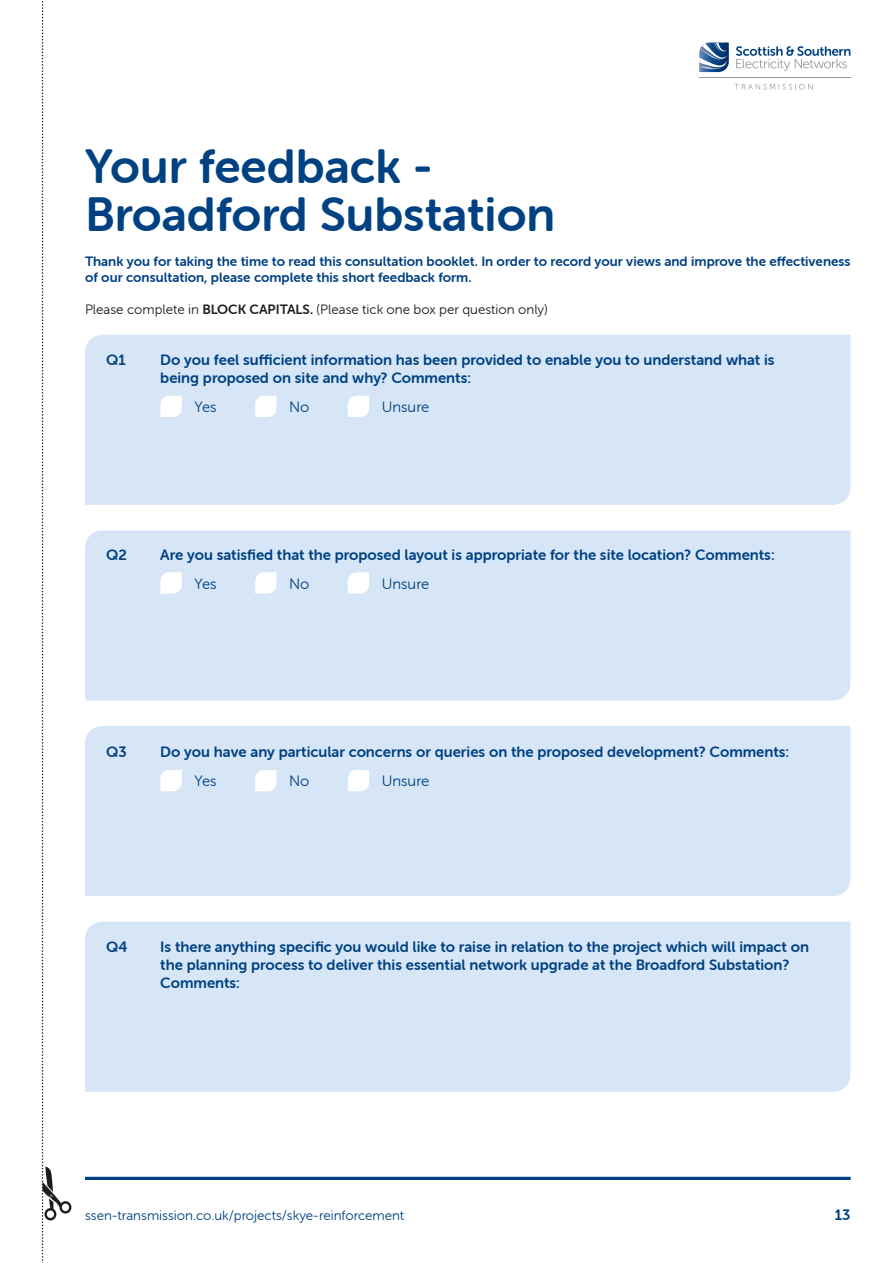
<style>
.page{position:relative;width:893px;height:1263px;background:#fff}
.page>*{position:absolute;margin:0;border:0;box-sizing:border-box;transform-origin:0 0}
.t1{font:48px/48px "Museo Sans Rounded 700";color:#004182}
.t2{font:15px/18px "Museo Sans Rounded 700";color:#004182}
.t3{font:15px "Museo Sans Rounded 300";letter-spacing:-.005em;color:#004182}
.t4{font:13.5px/16.2px "Museo Sans Rounded 700";color:#004182}
.t5{font:13.5px "Museo Sans Rounded 300";color:#1d1d1b}
.t6{font:13.5px "Museo Sans Rounded 300";color:#004182}
.s1{font-family:"Museo Sans Rounded 700"}
</style>
<div class="page">
<svg style="left:699px;top:43px;width:30px;height:29px"></svg>
<svg style="left:736px;top:46px;width:114px;height:25px"></svg>
<hr style="left:699px;top:78px;width:151px;height:1px;background:#94969a">
<svg style="left:734px;top:84px;width:78px;height:6px"></svg>
<hr style="left:85px;top:1177px;width:765px;height:3px;background:#004182">
<div style="left:85px;top:726px;width:765px;height:170px;background:#d7e6f6"></div>
<svg style="left:160px;top:770px;width:22px;height:21px"></svg>
<svg style="left:348px;top:770px;width:21px;height:21px"></svg>
<svg style="left:255px;top:770px;width:21px;height:21px"></svg>
<svg style="left:42px;top:1px;width:29px;height:1262px"></svg>
<div style="left:85px;top:922px;width:765px;height:170px;background:#d7e6f6"></div>
<div style="left:85px;top:335px;width:765px;height:170px;background:#d7e6f6"></div>
<svg style="left:160px;top:396px;width:22px;height:21px"></svg>
<svg style="left:348px;top:396px;width:21px;height:21px"></svg>
<svg style="left:255px;top:396px;width:21px;height:21px"></svg>
<div style="left:85px;top:530px;width:765px;height:170px;background:#d7e6f6"></div>
<svg style="left:160px;top:572px;width:22px;height:21px"></svg>
<svg style="left:348px;top:572px;width:21px;height:21px"></svg>
<svg style="left:255px;top:572px;width:21px;height:21px"></svg>
<h1 class="t1" style="left:85px;top:142px;width:472px">Your feedback -<br>Broadford Substation</h1>
<p class="t4" style="left:85px;top:253px;width:767px">Thank you for taking the time to read this consultation booklet. In order to record your views and improve the effectiveness of our consultation, please complete this short feedback form.</p>
<p class="t5" style="left:85px;top:302px;width:464px">Please complete in <span class="s1">BLOCK CAPITALS.</span> (Please tick one box per question only)</p>
<p class="t2" style="left:106px;top:351px;width:21px">Q1</p>
<p class="t2" style="left:160px;top:351px;width:616px">Do you feel sufficient information has been provided to enable you to understand what is being proposed on site and why? Comments:</p>
<p class="t3" style="left:194px;top:399px;width:24px">Yes</p>
<p class="t3" style="left:289px;top:399px;width:22px">No</p>
<p class="t3" style="left:382px;top:399px;width:49px">Unsure</p>
<p class="t2" style="left:106px;top:545px;width:22px">Q2</p>
<p class="t2" style="left:160px;top:545px;width:616px">Are you satisfied that the proposed layout is appropriate for the site location? Comments:</p>
<p class="t3" style="left:194px;top:575px;width:24px">Yes</p>
<p class="t3" style="left:289px;top:575px;width:22px">No</p>
<p class="t3" style="left:382px;top:575px;width:49px">Unsure</p>
<p class="t2" style="left:106px;top:743px;width:22px">Q3</p>
<p class="t2" style="left:160px;top:743px;width:630px">Do you have any particular concerns or queries on the proposed development? Comments:</p>
<p class="t3" style="left:194px;top:773px;width:24px">Yes</p>
<p class="t3" style="left:289px;top:773px;width:22px">No</p>
<p class="t3" style="left:382px;top:773px;width:49px">Unsure</p>
<p class="t2" style="left:106px;top:938px;width:23px">Q4</p>
<p class="t2" style="left:160px;top:938px;width:650px">Is there anything specific you would like to raise in relation to the project which will impact on the planning process to deliver this essential network upgrade at the Broadford Substation?<br>Comments:</p>
<p class="t6" style="left:85px;top:1208px;width:321px">ssen-transmission.co.uk/projects/skye-reinforcement</p>
<p class="t2" style="left:835px;top:1206px;width:17px">13</p>
</div>
